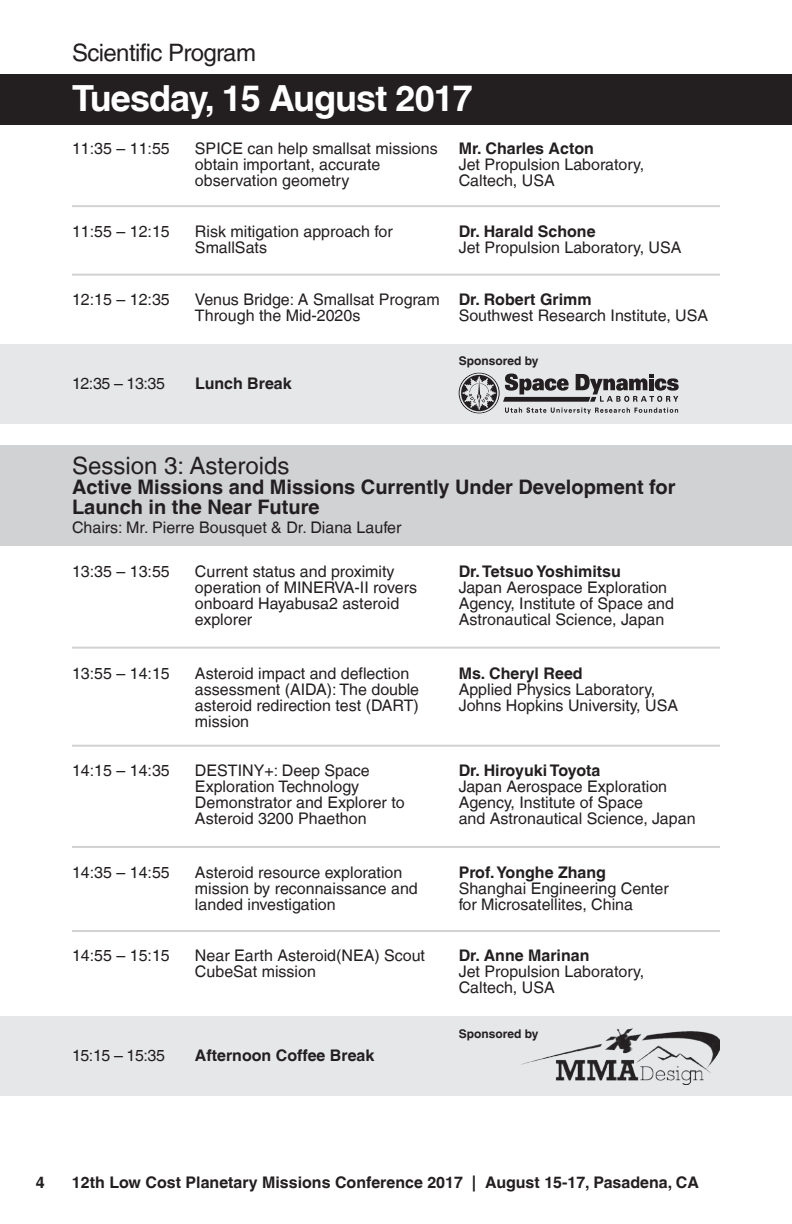
<style>
.page{position:relative;width:792px;height:1224px;background:#fff}
.page>*{position:absolute;margin:0;border:0;box-sizing:border-box;transform-origin:0 0}
.t1{font:700 36px "Helvetica LT";letter-spacing:-.025em;color:#fff}
.t2{font:24px "Helvetica LT";color:#231f20}
.t3{font:24px "Helvetica LT";letter-spacing:-.025em;color:#231f20}
.t4{font:700 20px/20px "Helvetica LT";color:#231f20}
.t5{font:16px/16px "Helvetica LT";color:#231f20}
.t6{font:700 16px "Helvetica LT";color:#231f20}
.t7{font:700 12px "Helvetica LT";color:#231f20}
</style>
<div class="page">
<div style="left:0;top:74px;width:792px;height:50px;background:#231f20"></div>
<div style="left:0;top:344px;width:792px;height:80px;background:#e6e7e9"></div>
<hr style="left:72px;top:205px;width:648px;height:2px;background:#d1d2d4">
<hr style="left:72px;top:274px;width:648px;height:2px;background:#d1d2d4">
<div style="left:0;top:446px;width:792px;height:100px;background:#d1d2d4"></div>
<hr style="left:72px;top:647px;width:648px;height:2px;background:#d1d2d4">
<hr style="left:72px;top:745px;width:648px;height:2px;background:#d1d2d4">
<hr style="left:72px;top:846px;width:648px;height:2px;background:#d1d2d4">
<hr style="left:72px;top:930px;width:648px;height:2px;background:#d1d2d4">
<div style="left:0;top:1016px;width:792px;height:79px;background:#e6e7e9"></div>
<svg style="left:459px;top:373px;width:220px;height:41px"></svg>
<img style="left:521px;top:1028px;width:199px;height:56px">
<h2 class="t3" style="left:72px;top:39px;width:186px">Scientific Program</h2>
<h1 class="t1" style="left:72px;top:77px;width:403px">Tuesday, 15 August 2017</h1>
<p class="t5" style="left:72px;top:141px;width:99px">11:35 – 11:55</p>
<p class="t5" style="left:195px;top:141px;width:244px">SPICE can help smallsat missions obtain important, accurate observation geometry</p>
<p class="t6" style="left:459px;top:139px;width:137px">Mr. Charles Acton</p>
<p class="t5" style="left:459px;top:157px;width:187px">Jet Propulsion Laboratory,<br>Caltech, USA</p>
<p class="t5" style="left:72px;top:224px;width:99px">11:55 – 12:15</p>
<p class="t5" style="left:195px;top:224px;width:199px">Risk mitigation approach for<br>SmallSats</p>
<p class="t6" style="left:459px;top:222px;width:138px">Dr. Harald Schone</p>
<p class="t5" style="left:459px;top:240px;width:224px">Jet Propulsion Laboratory, USA</p>
<p class="t5" style="left:72px;top:291px;width:99px">12:15 – 12:35</p>
<p class="t5" style="left:195px;top:291px;width:246px">Venus Bridge: A Smallsat Program<br>Through the Mid-2020s</p>
<p class="t6" style="left:459px;top:289px;width:134px">Dr. Robert Grimm</p>
<p class="t5" style="left:459px;top:307px;width:251px">Southwest Research Institute, USA</p>
<p class="t7" style="left:459px;top:354px;width:81px">Sponsored by</p>
<p class="t5" style="left:72px;top:376px;width:95px">12:35 – 13:35</p>
<p class="t6" style="left:195px;top:374px;width:98px">Lunch Break</p>
<h2 class="t2" style="left:72px;top:451px;width:219px">Session 3: Asteroids</h2>
<p class="t4" style="left:72px;top:476px;width:605px">Active Missions and Missions Currently Under Development for<br>Launch in the Near Future</p>
<p class="t5" style="left:72px;top:519px;width:331px">Chairs: Mr. Pierre Bousquet &amp; Dr. Diana Laufer</p>
<p class="t6" style="left:459px;top:561px;width:164px">Dr. Tetsuo Yoshimitsu</p>
<p class="t5" style="left:459px;top:579px;width:217px">Japan Aerospace Exploration<br>Agency, Institute of Space and<br>Astronautical Science, Japan</p>
<p class="t5" style="left:195px;top:563px;width:224px">Current status and proximity operation of MINERVA-II rovers onboard Hayabusa2 asteroid explorer</p>
<p class="t5" style="left:72px;top:563px;width:99px">13:35 – 13:55</p>
<p class="t5" style="left:72px;top:665px;width:99px">13:55 – 14:15</p>
<p class="t5" style="left:195px;top:665px;width:226px">Asteroid impact and deflection assessment (AIDA): The double asteroid redirection test (DART) mission</p>
<p class="t6" style="left:459px;top:663px;width:125px">Ms. Cheryl Reed</p>
<p class="t5" style="left:459px;top:681px;width:221px">Applied Physics Laboratory,<br>Johns Hopkins University, USA</p>
<p class="t5" style="left:72px;top:762px;width:99px">14:15 – 14:35</p>
<p class="t5" style="left:195px;top:762px;width:211px">DESTINY+: Deep Space<br>Exploration Technology<br>Demonstrator and Explorer to<br>Asteroid 3200 Phaethon</p>
<p class="t6" style="left:459px;top:760px;width:143px">Dr. Hiroyuki Toyota</p>
<p class="t5" style="left:459px;top:778px;width:238px">Japan Aerospace Exploration<br>Agency, Institute of Space<br>and Astronautical Science, Japan</p>
<p class="t5" style="left:72px;top:864px;width:99px">14:35 – 14:55</p>
<p class="t5" style="left:195px;top:864px;width:224px">Asteroid resource exploration mission by reconnaissance and landed investigation</p>
<p class="t6" style="left:459px;top:863px;width:149px">Prof. Yonghe Zhang</p>
<p class="t5" style="left:459px;top:880px;width:212px">Shanghai Engineering Center for Microsatellites, China</p>
<p class="t5" style="left:72px;top:947px;width:99px">14:55 – 15:15</p>
<p class="t5" style="left:195px;top:947px;width:232px">Near Earth Asteroid(NEA) Scout<br>CubeSat mission</p>
<p class="t6" style="left:459px;top:946px;width:132px">Dr. Anne Marinan</p>
<p class="t5" style="left:459px;top:963px;width:187px">Jet Propulsion Laboratory,<br>Caltech, USA</p>
<p class="t7" style="left:459px;top:1026px;width:81px">Sponsored by</p>
<p class="t5" style="left:72px;top:1047px;width:95px">15:15 – 15:35</p>
<p class="t6" style="left:195px;top:1046px;width:181px">Afternoon Coffee Break</p>
<p class="t6" style="left:36px;top:1173px;width:10px">4</p>
<p class="t6" style="left:72px;top:1173px;width:629px">12th Low Cost Planetary Missions Conference 2017 | August 15-17, Pasadena, CA</p>
</div>
